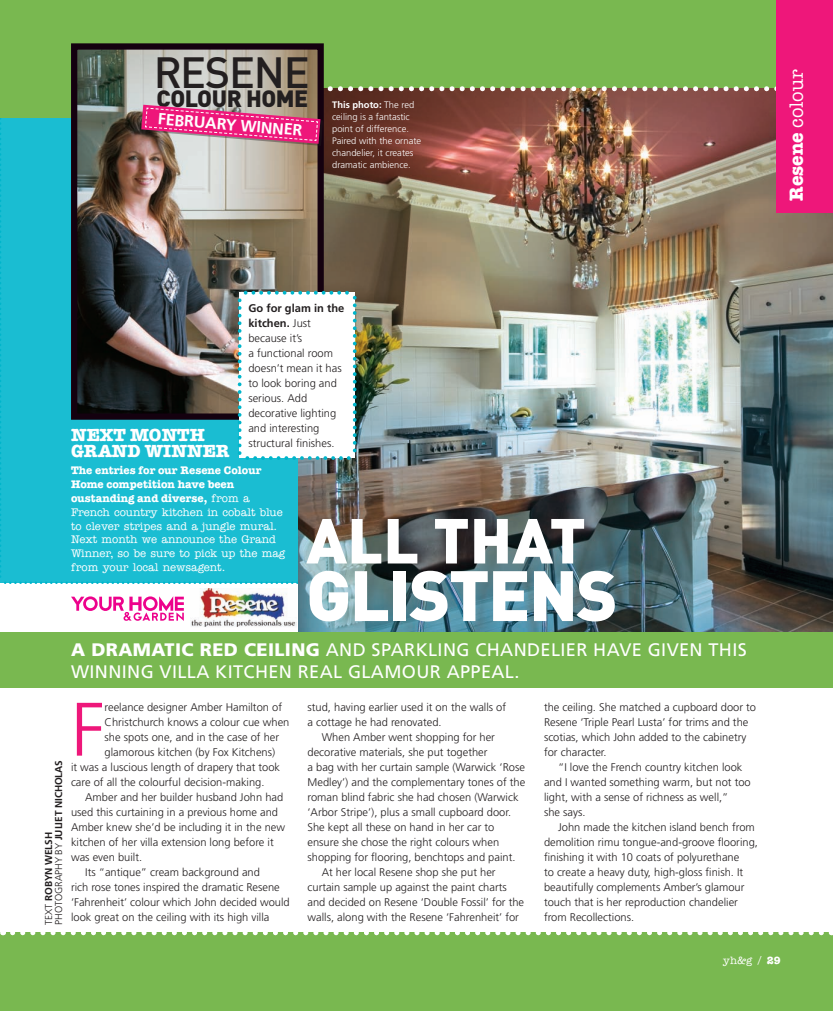
<style>
.page{position:relative;width:833px;height:1011px;background:#fff}
.page>*{position:absolute;margin:0;border:0;box-sizing:border-box;transform-origin:0 0}
.t1{font:300 75.62px "Frutiger";color:#ee177a}
.t2{font:900 70px "DIN";letter-spacing:-.025em;color:#fff}
.t3{font:900 62.5px "DIN";color:#fff}
.t4{font:500 43.12px "DIN";letter-spacing:-.03em;color:#231f20}
.t5{font:900 23.25px "DIN";letter-spacing:-.02em;color:#231f20}
.t6{font:700 19.12px "American Typewriter";color:#fff}
.t7{font:18.12px/21.8px "Frutiger";letter-spacing:.02em;color:#fff}
.t8{font:700 17.75px/16.2px "American Typewriter";color:#fff}
.t9{font:700 16.12px "Frutiger";color:#fff}
.t10{font:300 11.12px/15px "Frutiger";color:#231f20}
.t11{font:500 11.12px/13.8px "American Typewriter";color:#fff}
.t12{font:500 10.62px "American Typewriter";color:#fff}
.t13{font:700 10px/10px "Frutiger";letter-spacing:-.01em;color:#231f20}
.t14{font:300 9.38px/11.9px "Frutiger";color:#fff}
.s1{font-weight:700}
.s2{font-weight:500}
.s3{font-weight:900}
.s4{font-weight:300}
</style>
<div class="page">
<img style="left:299px;top:584px;width:533px;height:48px">
<div style="left:0;top:932px;width:832px;height:78px;background:#79b850"></div>
<svg style="left:13px;top:932px;width:818px;height:2px"></svg>
<img style="left:190px;top:588px;width:106px;height:39px">
<svg style="left:71px;top:596px;width:113px;height:24px"></svg>
<div style="left:0;top:632px;width:832px;height:55px;background:#79b850"></div>
<img style="left:0;top:0;width:833px;height:584px">
<h3 class="t4" style="left:154px;top:44px;width:157px">RESENE</h3>
<h3 class="t5" style="left:156px;top:83px;width:153px">COLOUR HOME</h3>
<h3 class="t9" style="left:159px;top:109px;width:146px;rotate:5deg">FEBRUARY WINNER</h3>
<p class="t14" style="left:332px;top:99px;width:91px"><span class="s1">This photo:</span> The red ceiling is a fantastic point of difference.<br>Paired with the ornate chandelier, it creates dramatic ambience.</p>
<h3 class="t6" style="left:784px;top:201px;width:133px;rotate:-90deg">Resene <span class="s2">colour</span></h3>
<p class="t10" style="left:248px;top:301px;width:97px"><span class="s1">Go for glam in the kitchen.</span> Just because it’s<br>a functional room doesn’t mean it has to look boring and serious. Add decorative lighting and interesting structural finishes.</p>
<h3 class="t8" style="left:71px;top:426px;width:160px">NEXT MONTH<br>GRAND WINNER</h3>
<p class="t11" style="left:71px;top:464px;width:215px"><span class="s1">The entries for our Resene Colour<br>Home competition have been oustanding and diverse,</span> from a<br>French country kitchen in cobalt blue to clever stripes and a jungle mural.<br>Next month we announce the Grand<br>Winner, so be sure to pick up the mag from your local newsagent.</p>
<h3 class="t3" style="left:306px;top:499px;width:281px">ALL THAT</h3>
<h2 class="t2" style="left:306px;top:548px;width:313px">GLISTENS</h2>
<h3 class="t7" style="left:71px;top:638px;width:677px"><span class="s3">A DRAMATIC RED CEILING</span> AND SPARKLING CHANDELIER HAVE GIVEN THIS<br>WINNING VILLA KITCHEN REAL GLAMOUR APPEAL.</h3>
<p class="t13" style="left:44px;top:924px;width:166px;rotate:-90deg"><span class="s4">TEXT</span> ROBYN WELSH<br><span class="s4">PHOTOGRAPHY BY</span> JULIET NICHOLAS</p>
<h1 class="t1" style="left:71px;top:686px;width:35px">F</h1>
<p class="t10" style="left:105px;top:699px;width:179px">reelance designer Amber Hamilton of</p>
<p class="t10" style="left:105px;top:714px;width:186px">Christchurch knows a colour cue when</p>
<p class="t10" style="left:105px;top:729px;width:176px">she spots one, and in the case of her</p>
<p class="t10" style="left:105px;top:744px;width:172px">glamorous kitchen (by Fox Kitchens)</p>
<p class="t10" style="left:71px;top:759px;width:210px">it was a luscious length of drapery that took</p>
<p class="t10" style="left:71px;top:774px;width:195px">care of all the colourful decision-making.</p>
<p class="t10" style="left:85px;top:789px;width:199px">Amber and her builder husband John had</p>
<p class="t10" style="left:71px;top:804px;width:208px">used this curtaining in a previous home and</p>
<p class="t10" style="left:71px;top:819px;width:215px">Amber knew she’d be including it in the new</p>
<p class="t10" style="left:71px;top:834px;width:204px">kitchen of her villa extension long before it</p>
<p class="t10" style="left:71px;top:849px;width:73px">was even built.</p>
<p class="t10" style="left:85px;top:864px;width:176px">Its “antique” cream background and</p>
<p class="t10" style="left:71px;top:879px;width:210px">rich rose tones inspired the dramatic Resene</p>
<p class="t10" style="left:71px;top:894px;width:220px">‘Fahrenheit’ colour which John decided would</p>
<p class="t10" style="left:71px;top:909px;width:200px">look great on the ceiling with its high villa</p>
<p class="t10" style="left:307px;top:699px;width:200px">stud, having earlier used it on the walls of a cottage he had renovated.</p>
<p class="t10" style="left:321px;top:729px;width:175px">When Amber went shopping for her</p>
<p class="t10" style="left:307px;top:744px;width:181px">decorative materials, she put together</p>
<p class="t10" style="left:307px;top:759px;width:219px">a bag with her curtain sample (Warwick ‘Rose</p>
<p class="t10" style="left:307px;top:774px;width:219px">Medley’) and the complementary tones of the</p>
<p class="t10" style="left:307px;top:789px;width:212px">roman blind fabric she had chosen (Warwick</p>
<p class="t10" style="left:307px;top:804px;width:205px">‘Arbor Stripe’), plus a small cupboard door.</p>
<p class="t10" style="left:307px;top:819px;width:188px">She kept all these on hand in her car to</p>
<p class="t10" style="left:307px;top:834px;width:193px">ensure she chose the right colours when</p>
<p class="t10" style="left:307px;top:849px;width:209px">shopping for flooring, benchtops and paint.</p>
<p class="t10" style="left:321px;top:864px;width:175px">At her local Resene shop she put her</p>
<p class="t10" style="left:307px;top:879px;width:201px">curtain sample up against the paint charts</p>
<p class="t10" style="left:307px;top:894px;width:218px">and decided on Resene ‘Double Fossil’ for the</p>
<p class="t10" style="left:307px;top:909px;width:213px">walls, along with the Resene ‘Fahrenheit’ for</p>
<p class="t10" style="left:543px;top:699px;width:213px">the ceiling. She matched a cupboard door to Resene ‘Triple Pearl Lusta’ for trims and the scotias, which John added to the cabinetry for character.</p>
<p class="t10" style="left:543px;top:759px;width:208px;text-indent:14px">“I love the French country kitchen look and I wanted something warm, but not too light, with a sense of richness as well,”<br>she says.</p>
<p class="t10" style="left:543px;top:819px;width:215px;text-indent:14px">John made the kitchen island bench from demolition rimu tongue-and-groove flooring, finishing it with 10 coats of polyurethane<br>to create a heavy duty, high-gloss finish. It beautifully complements Amber’s glamour touch that is her reproduction chandelier from Recollections.</p>
<p class="t12" style="left:722px;top:954px;width:59px">yh&amp;g / <span class="s1">29</span></p>
</div>
